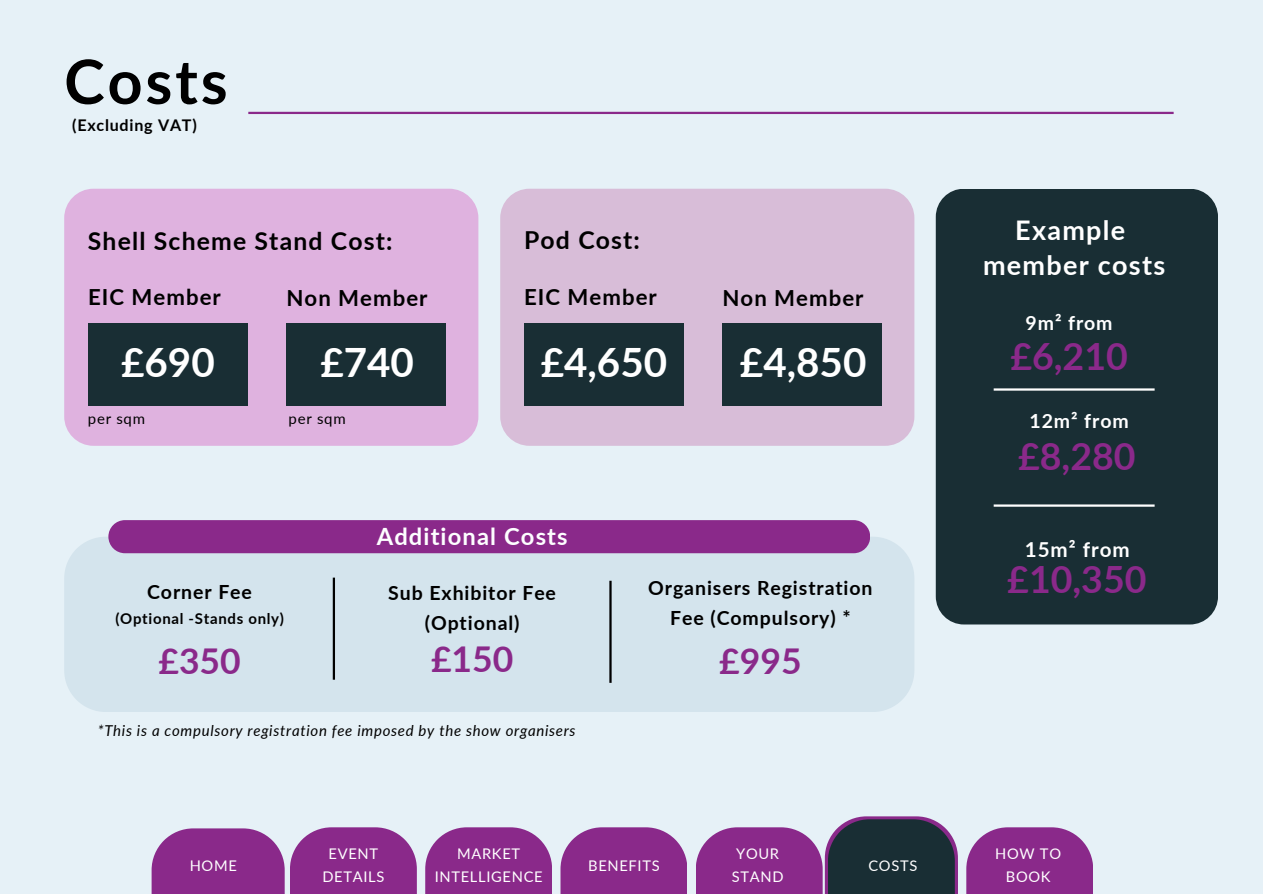
<style>
.page{position:relative;width:1263px;height:894px;background:#fff}
.page>*{position:absolute;margin:0;border:0;box-sizing:border-box;transform-origin:0 0}
.t1{font:700 61.05px "Lato";letter-spacing:.045em;color:#000}
.t2{font:700 40.35px "Lato";color:#fff}
.t3{font:700 37.5px "Lato";color:#8a298a}
.t4{font:700 35.55px "Lato";color:#8a298a}
.t5{font:700 27px/34.8px "Lato";letter-spacing:.05em;color:#fff;text-align:center}
.t6{font:700 24.75px "Lato";letter-spacing:.045em;color:#000}
.t7{font:700 23.7px "Lato";letter-spacing:.045em;color:#fdfeff}
.t8{font:700 22.2px "Lato";letter-spacing:.045em;color:#000}
.t9{font:700 20.55px "Lato";letter-spacing:.045em;color:#fff}
.t10{font:700 19.5px/29.8px "Lato";letter-spacing:.045em;color:#000;text-align:center}
.t11{font:700 19.5px "Lato";letter-spacing:.045em;color:#fff}
.t12{font:700 16.05px "Lato";letter-spacing:.045em;color:#000}
.t13{font:italic 15px "Lato";letter-spacing:.045em;color:#000}
.t14{font:700 15px "Lato";letter-spacing:.045em;color:#000}
.t15{font:15px "Lato";letter-spacing:.045em;color:#000}
.t16{font:14.7px/22.5px "Lato";letter-spacing:.045em;color:#fff;text-align:center}
</style>
<div class="page">
<div style="left:0;top:0;width:1263px;height:893px;background:#e6f1f7"></div>
<hr style="left:248px;top:112px;width:926px;height:2px;background:#8a298a">
<div style="left:152px;top:828px;width:133px;height:65px;background:#8a298a"></div>
<div style="left:290px;top:827px;width:127px;height:66px;background:#8a298a"></div>
<div style="left:425px;top:827px;width:127px;height:66px;background:#8a298a"></div>
<div style="left:560px;top:827px;width:127px;height:66px;background:#8a298a"></div>
<div style="left:696px;top:827px;width:127px;height:66px;background:#8a298a"></div>
<svg style="left:825px;top:816px;width:133px;height:77px"></svg>
<div style="left:828px;top:819px;width:127px;height:74px;background:#192e34"></div>
<div style="left:966px;top:827px;width:127px;height:66px;background:#8a298a"></div>
<div style="left:936px;top:189px;width:282px;height:435px;background:#192e34;border-radius:28px"></div>
<hr style="left:994px;top:504px;width:161px;height:2px;background:#fff">
<hr style="left:994px;top:388px;width:161px;height:2px;background:#fff">
<div style="left:500px;top:189px;width:414px;height:256px;background:#d8bdd8;border-radius:29px"></div>
<div style="left:524px;top:323px;width:160px;height:82px;background:#192e34"></div>
<div style="left:722px;top:323px;width:160px;height:82px;background:#192e34"></div>
<div style="left:64px;top:189px;width:414px;height:256px;background:#dfb2df;border-radius:29px"></div>
<div style="left:88px;top:323px;width:160px;height:82px;background:#192e34"></div>
<div style="left:286px;top:323px;width:160px;height:82px;background:#192e34"></div>
<div style="left:64px;top:536px;width:850px;height:175px;background:#d4e4ed"></div>
<div style="left:108px;top:520px;width:762px;height:33px;background:#8a298a;border-radius:17px"></div>
<hr style="left:333px;top:577px;width:2px;height:102px;background:#000">
<hr style="left:609px;top:580px;width:3px;height:102px;background:#000">
<h1 class="t1" style="left:64px;top:44px;width:165px">Costs</h1>
<p class="t12" style="left:72px;top:115px;width:126px">(Excluding VAT)</p>
<p class="t6" style="left:88px;top:226px;width:306px">Shell Scheme Stand Cost:</p>
<h4 class="t8" style="left:88px;top:283px;width:134px">EIC Member</h4>
<h6 class="t8" style="left:286px;top:284px;width:143px">Non Member</h6>
<h2 class="t2" style="left:121px;top:337px;width:95px">£690</h2>
<h6 class="t2" style="left:320px;top:337px;width:95px">£740</h6>
<h6 class="t15" style="left:88px;top:409px;width:59px">per sqm</h6>
<h2 class="t15" style="left:289px;top:409px;width:59px">per sqm</h2>
<h3 class="t6" style="left:524px;top:225px;width:117px">Pod Cost:</h3>
<h6 class="t8" style="left:524px;top:283px;width:134px">EIC Member</h6>
<h3 class="t8" style="left:722px;top:284px;width:143px">Non Member</h3>
<h6 class="t2" style="left:541px;top:337px;width:128px">£4,650</h6>
<h3 class="t2" style="left:740px;top:337px;width:128px">£4,850</h3>
<p class="t10" style="left:147px;top:576px;width:106px">Corner Fee</p>
<p class="t14" style="left:115px;top:608px;width:170px">(Optional -Stands only)</p>
<h2 class="t7" style="left:377px;top:521px;width:192px">Additional Costs</h2>
<p class="t10" style="left:388px;top:577px;width:169px">Sub Exhibitor Fee (Optional)</p>
<p class="t10" style="left:648px;top:572px;width:226px">Organisers Registration<br>Fee (Compulsory) *</p>
<p class="t4" style="left:158px;top:639px;width:84px">£350</p>
<p class="t4" style="left:431px;top:637px;width:84px">£150</p>
<p class="t4" style="left:719px;top:639px;width:84px">£995</p>
<p class="t13" style="left:98px;top:721px;width:479px">*This is a compulsory registration fee imposed by the show organisers</p>
<h5 class="t5" style="left:983px;top:212px;width:184px">Example member costs</h5>
<h5 class="t11" style="left:1025px;top:311px;width:89px">9m² from</h5>
<p class="t3" style="left:1010px;top:332px;width:119px">£6,210</p>
<p class="t11" style="left:1029px;top:408px;width:101px">12m² from</p>
<h2 class="t3" style="left:1018px;top:432px;width:119px">£8,280</h2>
<h2 class="t9" style="left:1025px;top:537px;width:106px">15m² from</h2>
<h5 class="t3" style="left:1007px;top:555px;width:141px">£10,350</h5>
<h4 class="t16" style="left:190px;top:853px;width:49px">HOME</h4>
<h5 class="t16" style="left:322px;top:842px;width:63px">EVENT<br>DETAILS</h5>
<h2 class="t16" style="left:457px;top:842px;width:65px">MARKET</h2>
<p class="t16" style="left:435px;top:864px;width:109px">INTELLIGENCE</p>
<h5 class="t16" style="left:588px;top:853px;width:73px">BENEFITS</h5>
<h2 class="t16" style="left:732px;top:842px;width:53px;text-align:left">YOUR<br>STAND</h2>
<p class="t16" style="left:868px;top:853px;width:50px">COSTS</p>
<h4 class="t16" style="left:995px;top:842px;width:67px">HOW TO<br>BOOK</h4>
</div>
